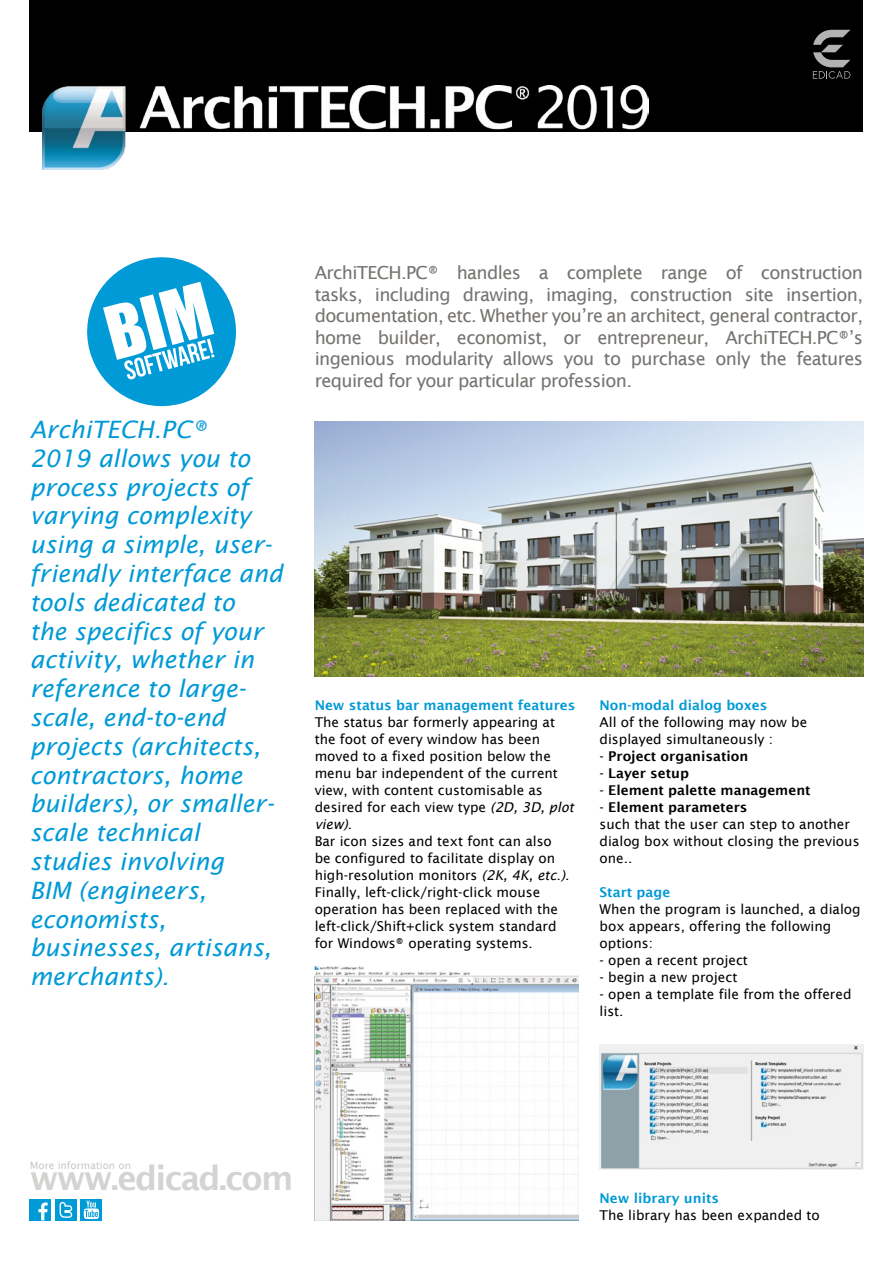
<style>
.page{position:relative;width:893px;height:1263px;background:#fff}
.page>*{position:absolute;margin:0;border:0;box-sizing:border-box;transform-origin:0 0}
.t1{font:600 33.3px "Lucida Sans";letter-spacing:-.05em;color:#d3d3d2}
.t2{font:italic 24px/28.8px "Lucida Sans";color:#009ad6}
.t3{font:18px/21.6px "Lucida Sans";letter-spacing:-.035em;color:#75726f;text-align:justify}
.t4{font:13.5px/17px "Lucida Sans";color:#000}
.t5{font:600 13.5px "Lucida Sans";color:#009ad6}
.t6{font:600 13.5px "Lucida Sans";color:#000}
.t7{font:10.2px "Lucida Sans";color:#c8c8c7}
.s1{font-style:italic}
.s2{font-weight:400}
.s3{font-weight:600}
</style>
<div class="page">
<div style="left:30px;top:0;width:833px;height:131px;background:#000"></div>
<svg style="left:813px;top:30px;width:37px;height:49px"></svg>
<img style="left:43px;top:86px;width:605px;height:84px">
<img style="left:315px;top:421px;width:548px;height:255px">
<img style="left:315px;top:965px;width:263px;height:255px">
<img style="left:600px;top:1044px;width:263px;height:125px">
<div style="left:30px;top:1199px;width:21px;height:21px;background:#009ad6"></div>
<svg style="left:38px;top:1202px;width:10px;height:18px"></svg>
<div style="left:55px;top:1199px;width:22px;height:21px;background:#009ad6"></div>
<svg style="left:60px;top:1202px;width:12px;height:16px"></svg>
<div style="left:81px;top:1199px;width:21px;height:21px;background:#009ad6"></div>
<svg style="left:84px;top:1200px;width:15px;height:19px"></svg>
<svg style="left:87px;top:257px;width:149px;height:150px"></svg>
<p class="t2" style="left:30px;top:415px;width:254px">ArchiTECH.PC®<br>2019 allows you to process projects of varying complexity using a simple, user&shy;friendly interface and tools dedicated to<br>the specifics of your activity, whether in reference to large&shy;scale, end-to-end projects (architects, contractors, home builders), or smaller&shy;scale technical studies involving<br>BIM (engineers, economists, businesses, artisans, merchants).</p>
<p class="t3" style="left:315px;top:262px;width:550px">ArchiTECH.PC® handles a complete range of construction tasks, including drawing, imaging, construction site insertion, documentation, etc. Whether you’re an architect, general contractor, home builder, economist, or entrepreneur, ArchiTECH.PC®’s ingenious modularity allows you to purchase only the features required for your particular profession.</p>
<p class="t5" style="left:315px;top:698px;width:262px">New status bar management features</p>
<p class="t4" style="left:315px;top:714px;width:261px">The status bar formerly appearing at the foot of every window has been moved to a fixed position below the menu bar independent of the current view, with content customisable as desired for each view type <span class="s1">(2D, 3D, plot view)</span>.<br>Bar icon sizes and text font can also<br>be configured to facilitate display on high-resolution monitors <span class="s1">(2K, 4K, etc.)</span>.<br>Finally, left-click/right-click mouse operation has been replaced with the left-click/Shift+click system standard for Windows® operating systems.</p>
<p class="t5" style="left:600px;top:698px;width:169px">Non-modal dialog boxes</p>
<p class="t4" style="left:600px;top:714px;width:209px">All of the following may now be displayed simultaneously :</p>
<p class="t6" style="left:600px;top:749px;width:150px"><span class="s2">-</span> Project organisation</p>
<p class="t6" style="left:600px;top:766px;width:91px"><span class="s2">-</span> Layer setup</p>
<p class="t6" style="left:600px;top:783px;width:213px"><span class="s2">-</span> Element palette management</p>
<p class="t4" style="left:600px;top:799px;width:261px">- <span class="s3">Element parameters<br></span>such that the user can step to another dialog box without closing the previous one..</p>
<p class="t5" style="left:600px;top:885px;width:72px">Start page</p>
<p class="t4" style="left:600px;top:901px;width:263px">When the program is launched, a dialog box appears, offering the following options:</p>
<p class="t4" style="left:600px;top:952px;width:150px">- open a recent project</p>
<p class="t4" style="left:600px;top:969px;width:139px">- begin a new project</p>
<p class="t4" style="left:600px;top:986px;width:253px">- open a template file from the offered list.</p>
<p class="t7" style="left:30px;top:1159px;width:103px">More information on</p>
<h1 class="t1" style="left:30px;top:1159px;width:265px">www.edicad.com</h1>
<p class="t5" style="left:600px;top:1191px;width:121px">New library units</p>
<p class="t4" style="left:600px;top:1207px;width:222px">The library has been expanded to</p>
</div>
